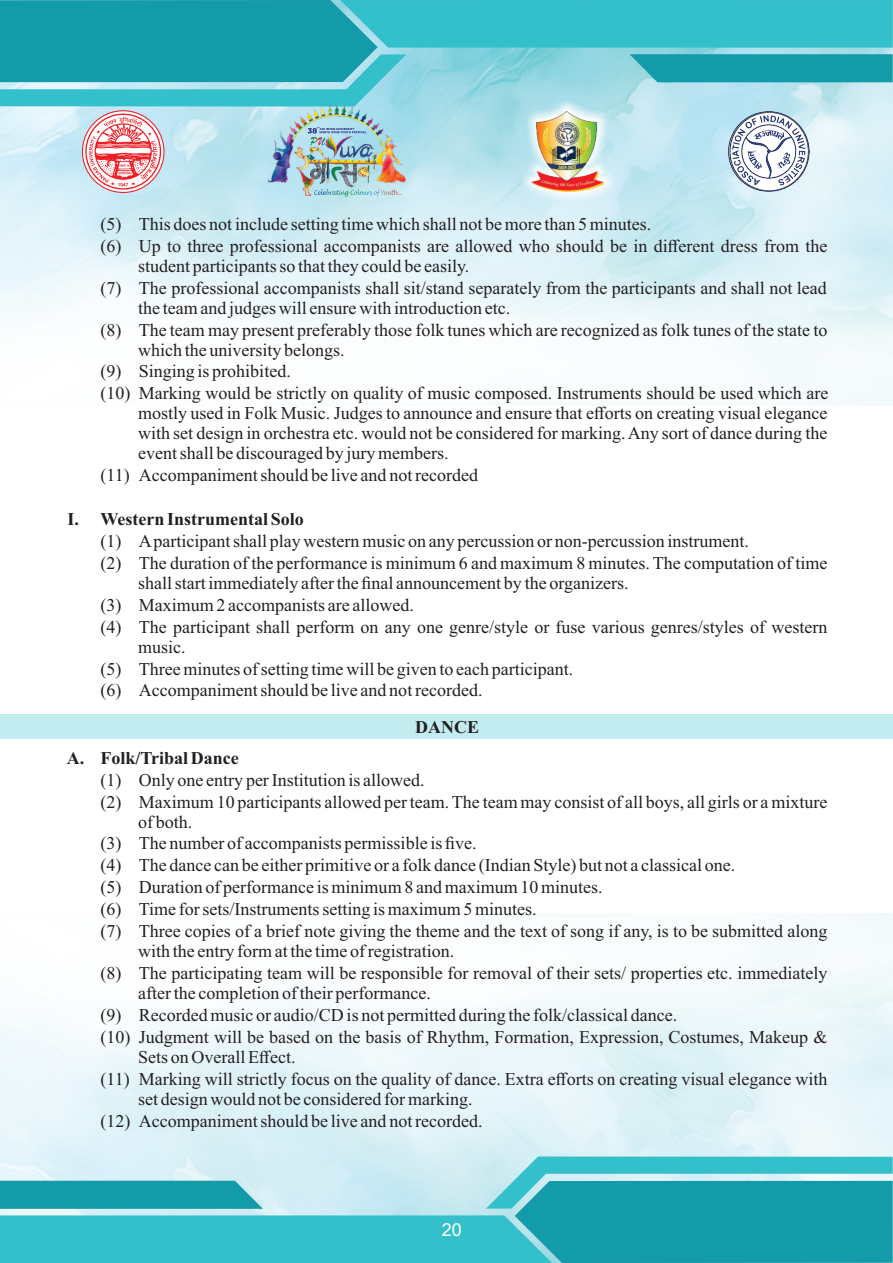
<style>
.page{position:relative;width:893px;height:1263px;background:#fff}
.page>*{position:absolute;margin:0;border:0;box-sizing:border-box;transform-origin:0 0}
.t1{font:18px/21.9px "Times New Roman";color:#231f20}
.t2{font:700 18px "Times New Roman";color:#231f20}
.t3{font:18px "Arial";color:#fff}
</style>
<div class="page">
<img style="left:0;top:107px;width:893px;height:298px">
<svg style="left:0;top:0;width:893px;height:107px;background:#47b9c5"></svg>
<svg style="left:0;top:1156px;width:893px;height:107px;background:#54bec9"></svg>
<div style="left:0;top:714px;width:893px;height:25px;background:#c2ecef"></div>
<svg style="left:83px;top:111px;width:80px;height:81px"></svg>
<div style="left:85px;top:114px;width:76px;height:76px;border:1px solid #ee1d23;border-radius:50%"></div>
<svg style="left:89px;top:117px;width:68px;height:69px"></svg>
<img style="left:729px;top:111px;width:80px;height:81px">
<svg style="left:521px;top:101px;width:94px;height:101px;background:#c5e7f0"></svg>
<img style="left:532px;top:112px;width:72px;height:79px">
<img style="left:268px;top:106px;width:137px;height:89px">
<svg style="left:308px;top:127px;width:58px;height:19px"></svg>
<p class="t1" style="left:100px;top:215px;width:728px">(5) This does not include setting time which shall not be more than 5 minutes.<br>(6) Up to three professional accompanists are allowed who should be in different dress from the</p>
<p class="t1" style="left:100px;top:257px;width:728px;text-indent:38px">student participants so that they could be easily.<br>(7) The professional accompanists shall sit/stand separately from the participants and shall not lead</p>
<p class="t1" style="left:100px;top:298px;width:728px;text-indent:38px">the team and judges will ensure with introduction etc.<br>(8) The team may present preferably those folk tunes which are recognized as folk tunes of the state to</p>
<p class="t1" style="left:100px;top:340px;width:729px;text-indent:38px">which the university belongs.<br>(9) Singing is prohibited.<br>(10) Marking would be strictly on quality of music composed. Instruments should be used which are</p>
<p class="t1" style="left:138px;top:405px;width:691px;line-height:20px;text-align:justify">mostly used in Folk Music. Judges to announce and ensure that efforts on creating visual elegance with set design in orchestra etc. would not be considered for marking. Any sort of dance during the event shall be discouraged by jury members.</p>
<p class="t1" style="left:100px;top:466px;width:379px">(11) Accompaniment should be live and not recorded</p>
<p class="t2" style="left:68px;top:513px;width:238px">I. Western Instrumental Solo</p>
<p class="t1" style="left:100px;top:532px;width:728px">(1) Aparticipant shall play western music on any percussion or non-percussion instrument.<br>(2) The duration of the performance is minimum 6 and maximum 8 minutes. The computation of time</p>
<p class="t1" style="left:100px;top:573px;width:728px;text-indent:38px">shall start immediately after the final announcement by the organizers.<br>(3) Maximum 2 accompanists are allowed.<br>(4) The participant shall perform on any one genre/style or fuse various genres/styles of western</p>
<p class="t1" style="left:100px;top:637px;width:474px;text-indent:38px">music.<br>(5) Three minutes of setting time will be given to each participant. (6) Accompaniment should be live and not recorded.</p>
<p class="t2" style="left:415px;top:720px;width:65px">DANCE</p>
<p class="t2" style="left:67px;top:751px;width:174px">A. Folk/Tribal Dance</p>
<p class="t1" style="left:100px;top:770px;width:728px">(1) Only one entry per Institution is allowed.<br>(2) Maximum 10 participants allowed per team. The team may consist of all boys, all girls or a mixture</p>
<p class="t1" style="left:100px;top:812px;width:728px;text-indent:38px">of both.<br>(3) The number of accompanists permissible is five.<br>(4) The dance can be either primitive or a folk dance (Indian Style) but not a classical one.<br>(5) Duration of performance is minimum 8 and maximum 10 minutes.<br>(6) Time for sets/Instruments setting is maximum 5 minutes.<br>(7) Three copies of a brief note giving the theme and the text of song if any, is to be submitted along</p>
<p class="t1" style="left:100px;top:942px;width:728px;text-indent:38px">with the entry form at the time of registration.<br>(8) The participating team will be responsible for removal of their sets/ properties etc. immediately</p>
<p class="t1" style="left:100px;top:984px;width:728px;text-indent:38px">after the completion of their performance.<br>(9) Recorded music or audio/CD is not permitted during the folk/classical dance.<br>(10) Judgment will be based on the basis of Rhythm, Formation, Expression, Costumes, Makeup &amp;</p>
<p class="t1" style="left:100px;top:1047px;width:728px;text-indent:38px">Sets on Overall Effect.<br>(11) Marking will strictly focus on the quality of dance. Extra efforts on creating visual elegance with</p>
<p class="t1" style="left:100px;top:1089px;width:384px;text-indent:38px">set design would not be considered for marking. (12) Accompaniment should be live and not recorded.</p>
<p class="t3" style="left:442px;top:1223px;width:22px">20</p>
</div>
